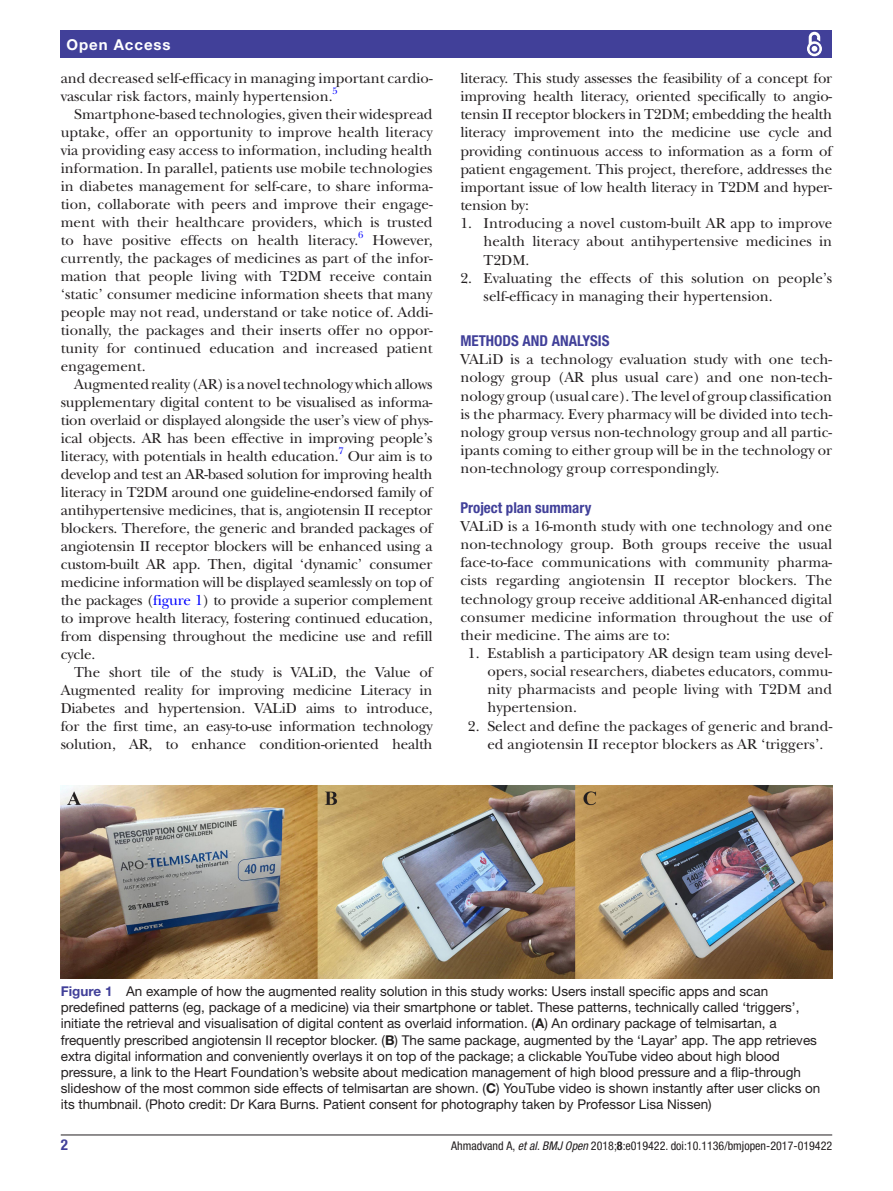
<style>
.page{position:relative;width:893px;height:1191px;background:#fff}
.page>*{position:absolute;margin:0;border:0;box-sizing:border-box;transform-origin:0 0}
.t1{font:15px/18px "New Baskerville";color:#231f20;text-align:justify}
.t2{font:700 condensed 15px "Helvetica Neue LT Std";color:#414099}
.t3{font:700 15px "Helvetica Neue LT Std";letter-spacing:.065em;color:#fff}
.t4{font:13.5px/16.2px "Helvetica Neue LT Std";color:#231f20}
.t5{font:condensed 12px "Helvetica Neue LT Std";color:#231f20}
.t6{font:9.9px "New Baskerville";color:#00f}
.s1{color:#00f}
.s2{font-weight:700;color:#414099}
.s3{font-weight:700}
.s4{font-style:italic}
</style>
<div class="page">
<hr style="left:61px;top:1134px;width:771px;height:1px;background:#231f20">
<div style="left:61px;top:31px;width:771px;height:27px;background:#414099"></div>
<svg style="left:807px;top:31px;width:15px;height:26px"></svg>
<img style="left:61px;top:785px;width:771px;height:193px">
<p class="t3" style="left:66px;top:35px;width:106px">Open Access</p>
<p class="t1" style="left:61px;top:69px;width:373px">and decreased self-efficacy in managing important cardio&shy;vascular risk factors, mainly hypertension.</p>
<p class="t6" style="left:333px;top:85px;width:7px">5</p>
<p class="t1" style="left:61px;top:105px;width:373px;text-indent:14px">Smartphone-based technologies, given their widespread uptake, offer an opportunity to improve health literacy via providing easy access to information, including health information. In parallel, patients use mobile technologies in diabetes management for self-care, to share informa&shy;tion, collaborate with peers and improve their engage&shy;ment with their healthcare providers, which is trusted to have positive effects on health literacy.</p>
<p class="t6" style="left:358px;top:229px;width:7px">6</p>
<p class="t1" style="left:61px;top:231px;width:373px;text-indent:312px">However, currently, the packages of medicines as part of the infor&shy;mation that people living with T2DM receive contain ‘static’ consumer medicine information sheets that many people may not read, understand or take notice of. Addi&shy;tionally, the packages and their inserts offer no oppor&shy;tunity for continued education and increased patient engagement.</p>
<p class="t1" style="left:61px;top:375px;width:373px;text-indent:14px">Augmented reality (AR) is a novel technology which allows supplementary digital content to be visualised as informa&shy;tion overlaid or displayed alongside the user’s view of phys&shy;ical objects. AR has been effective in improving people’s literacy, with potentials in health education.<sup>7</sup> Our aim is to develop and test an AR-based solution for improving health literacy in T2DM around one guideline-endorsed family of antihypertensive medicines, that is, angiotensin II receptor blockers. Therefore, the generic and branded packages of angiotensin II receptor blockers will be enhanced using a custom-built AR app. Then, digital ‘dynamic’ consumer medicine information will be displayed seamlessly on top of the packages (<span class="s1">figure 1</span>) to provide a superior complement to improve health literacy, fostering continued education, from dispensing throughout the medicine use and refill cycle.</p>
<p class="t1" style="left:61px;top:663px;width:373px;text-indent:14px">The short tile of the study is VALiD, the Value of Augmented reality for improving medicine Literacy in Diabetes and hypertension. VALiD aims to introduce, for the first time, an easy-to-use information technology solution, AR, to enhance condition-oriented health</p>
<p class="t1" style="left:460px;top:69px;width:373px">literacy. This study assesses the feasibility of a concept for improving health literacy, oriented specifically to angio&shy;tensin II receptor blockers in T2DM; embedding the health literacy improvement into the medicine use cycle and providing continuous access to information as a form of patient engagement. This project, therefore, addresses the important issue of low health literacy in T2DM and hyper&shy;tension by:</p>
<p class="t1" style="left:484px;top:214px;width:350px;text-indent:-23px">1. Introducing a novel custom-built AR app to improve health literacy about antihypertensive medicines in T2DM.</p>
<p class="t1" style="left:484px;top:269px;width:350px;text-indent:-23px">2. Evaluating the effects of this solution on people’s self-efficacy in managing their hypertension.</p>
<p class="t2" style="left:460px;top:332px;width:151px">Methods and analysis</p>
<p class="t1" style="left:460px;top:350px;width:373px">VALiD is a technology evaluation study with one tech&shy;nology group (AR plus usual care) and one non-tech&shy;nology group (usual care). The level of group classification is the pharmacy. Every pharmacy will be divided into tech&shy;nology group versus non-technology group and all partic&shy;ipants coming to either group will be in the technology or non-technology group correspondingly.</p>
<p class="t2" style="left:460px;top:498px;width:132px">Project plan summary</p>
<p class="t1" style="left:460px;top:517px;width:373px">VALiD is a 16-month study with one technology and one non-technology group. Both groups receive the usual face-to-face communications with community pharma&shy;cists regarding angiotensin II receptor blockers. The technology group receive additional AR-enhanced digital consumer medicine information throughout the use of their medicine. The aims are to:</p>
<p class="t1" style="left:487px;top:644px;width:346px;text-indent:-20px">1. Establish a participatory AR design team using devel&shy;opers, social researchers, diabetes educators, commu&shy;nity pharmacists and people living with T2DM and hypertension.</p>
<p class="t1" style="left:487px;top:717px;width:346px;text-indent:-20px">2. Select and define the packages of generic and brand&shy;ed angiotensin II receptor blockers as AR ‘triggers’.</p>
<p class="t4" style="left:61px;top:982px;width:761px"><span class="s2">Figure 1</span> An example of how the augmented reality solution in this study works: Users install specific apps and scan predefined patterns (eg, package of a medicine) via their smartphone or tablet. These patterns, technically called ‘triggers’, initiate the retrieval and visualisation of digital content as overlaid information. (<span class="s3">A</span>) An ordinary package of telmisartan, a frequently prescribed angiotensin II receptor blocker. (<span class="s3">B</span>) The same package, augmented by the ‘Layar’ app. The app retrieves extra digital information and conveniently overlays it on top of the package; a clickable YouTube video about high blood pressure, a link to the Heart Foundation’s website about medication management of high blood pressure and a flip-through slideshow of the most common side effects of telmisartan are shown. (<span class="s3">C</span>) YouTube video is shown instantly after user clicks on its thumbnail. (Photo credit: Dr Kara Burns. Patient consent for photography taken by Professor Lisa Nissen)</p>
<p class="t2" style="left:61px;top:1135px;width:9px">2</p>
<p class="t5" style="left:451px;top:1138px;width:382px">Ahmadvand A, <span class="s4">et al</span>. <span class="s4">BMJ Open</span> 2018;<span class="s3">8</span>:e019422. doi:10.1136/bmjopen-2017-019422</p>
</div>
